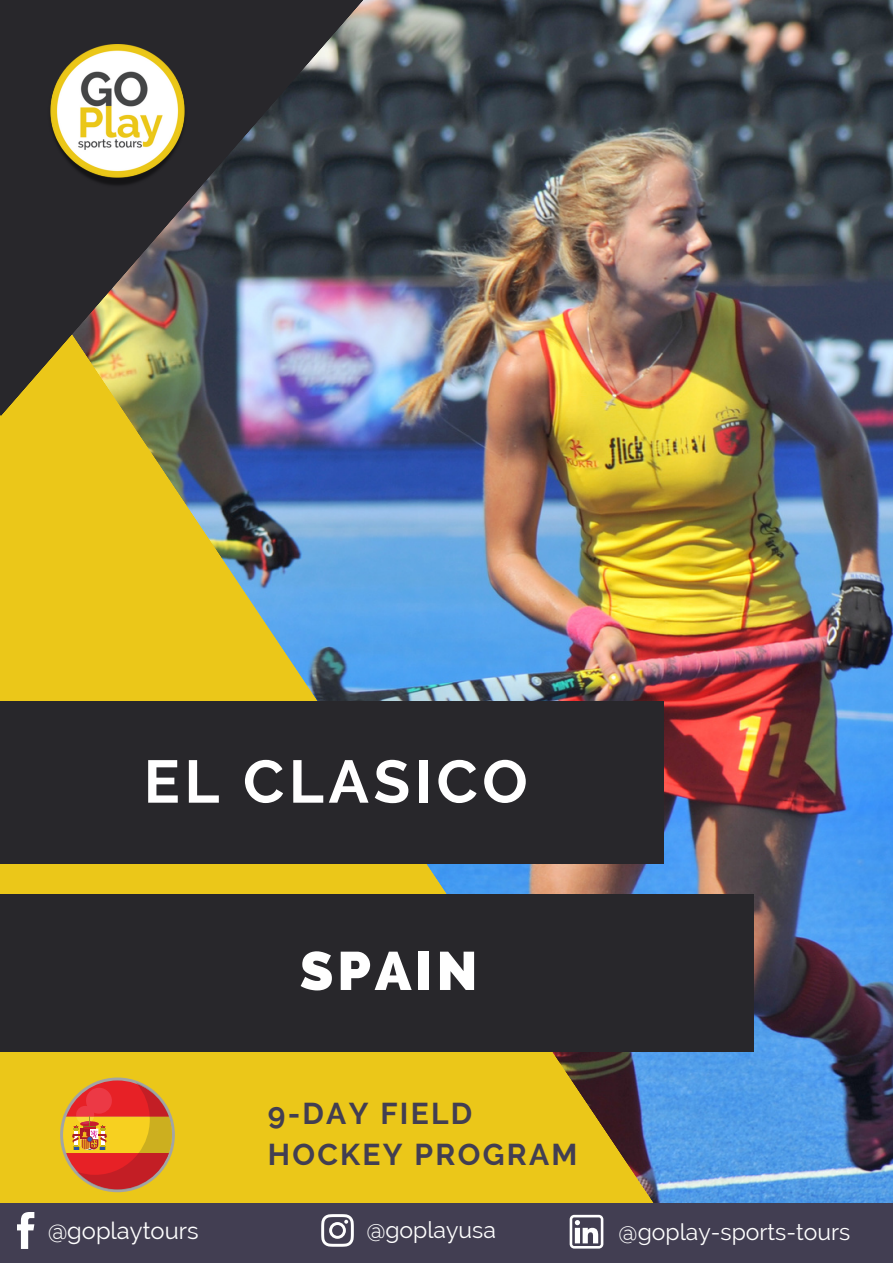
<style>
.page{position:relative;width:893px;height:1264px;background:#fff}
.page>*{position:absolute;margin:0;border:0;box-sizing:border-box;transform-origin:0 0}
.t1{font:700 60px "Raleway";letter-spacing:.075em;color:#fff}
.t2{font:800 54px "Raleway";letter-spacing:.075em;color:#fff}
.t3{font:700 30px/41.5px "Raleway";letter-spacing:.075em;color:#423e52}
.t4{font:23.7px "Raleway";color:#fff}
.t5{font:22.95px "Raleway";color:#fff}
.t6{font:22.95px "Raleway";color:#fff}
</style>
<div class="page">
<img style="left:389px;top:0;width:503px;height:1202px">
<img style="left:0;top:281px;width:721px;height:921px">
<img style="left:0;top:0;width:389px;height:416px">
<div style="left:0;top:893px;width:753px;height:158px;background:#28272b"></div>
<div style="left:0;top:701px;width:664px;height:162px;background:#28272b"></div>
<img style="left:48px;top:45px;width:139px;height:144px">
<svg style="left:60px;top:1077px;width:115px;height:115px"></svg>
<svg style="left:63px;top:1080px;width:109px;height:109px;background:#dc742f"></svg>
<div style="left:0;top:1202px;width:892px;height:60px;background:#423e52"></div>
<svg style="left:17px;top:1212px;width:17px;height:36px"></svg>
<svg style="left:321px;top:1214px;width:33px;height:32px"></svg>
<svg style="left:569px;top:1214px;width:34px;height:34px"></svg>
<p class="t1" style="left:144px;top:746px;width:385px">EL CLASICO</p>
<p class="t2" style="left:300px;top:939px;width:179px">SPAIN</p>
<p class="t3" style="left:268px;top:1092px;width:311px">9-DAY FIELD<br>HOCKEY PROGRAM</p>
<p class="t4" style="left:48px;top:1216px;width:152px">@goplaytours</p>
<p class="t6" style="left:366px;top:1216px;width:131px">@goplayusa</p>
<p class="t5" style="left:618px;top:1218px;width:233px">@goplay-sports-tours</p>
</div>
